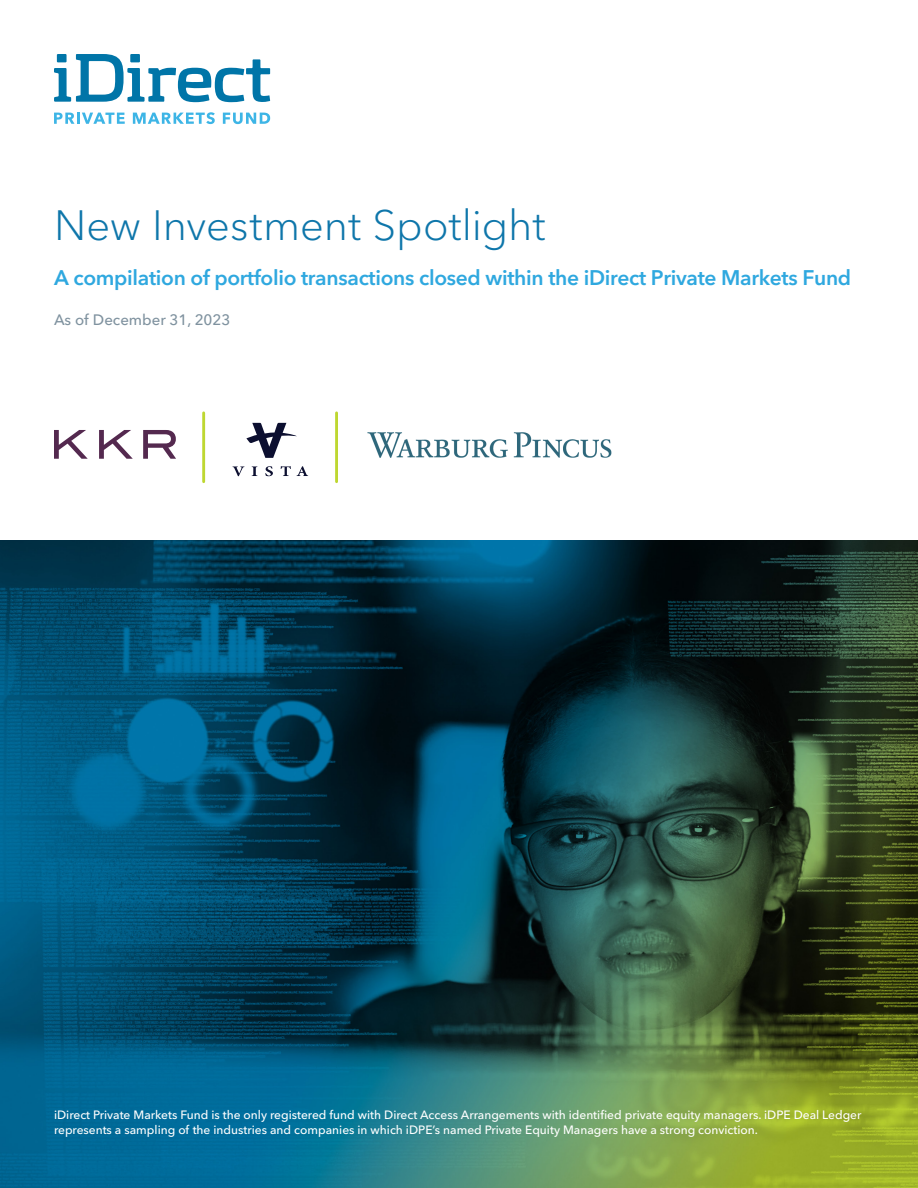
<style>
.page{position:relative;width:918px;height:1188px;background:#fff}
.page>*{position:absolute;margin:0;border:0;box-sizing:border-box;transform-origin:0 0}
.Cover_Header{font:300 42px "Avenir Next LT Pro";color:#0e76aa}
.First_paragraph{font:600 21px "Avenir Next LT Pro";letter-spacing:-.015em;color:#2fa8df}
.Disclaimer_Title{font:500 15px "Avenir Next LT Pro";color:#7f929f}
.Disclaimer_Title-2{font:500 12px/15px "Avenir Next LT Pro";color:#fff}
</style>
<div class="page">
<img style="left:0;top:540px;width:918px;height:648px">
<svg style="left:54px;top:430px;width:122px;height:29px"></svg>
<hr style="left:202px;top:413px;width:3px;height:69px;background:#bed731">
<hr style="left:335px;top:413px;width:3px;height:69px;background:#bed731">
<svg style="left:246px;top:423px;width:51px;height:35px"></svg>
<svg style="left:233px;top:466px;width:11px;height:10px"></svg>
<svg style="left:252px;top:466px;width:5px;height:10px"></svg>
<svg style="left:265px;top:466px;width:8px;height:10px"></svg>
<svg style="left:281px;top:466px;width:10px;height:10px"></svg>
<svg style="left:297px;top:466px;width:11px;height:10px"></svg>
<img style="left:367px;top:432px;width:245px;height:26px">
<svg style="left:54px;top:113px;width:71px;height:11px"></svg>
<svg style="left:133px;top:112px;width:82px;height:12px"></svg>
<svg style="left:223px;top:113px;width:47px;height:11px"></svg>
<svg style="left:54px;top:54px;width:216px;height:48px"></svg>
<div style="left:130px;top:54px;width:10px;height:8px;background:#0075a8"></div>
<p class="Cover_Header" style="left:54px;top:201px;width:493px">New Investment Spotlight</p>
<p class="First_paragraph" style="left:54px;top:265px;width:799px">A compilation of portfolio transactions closed within the iDirect Private Markets Fund</p>
<p class="Disclaimer_Title" style="left:54px;top:310px;width:178px">As of December 31, 2023</p>
<p class="Disclaimer_Title-2" style="left:54px;top:1107px;width:809px">iDirect Private Markets Fund is the only registered fund with Direct Access Arrangements with identified private equity managers. iDPE Deal Ledger represents a sampling of the industries and companies in which iDPE’s named Private Equity Managers have a strong conviction.</p>
</div>
